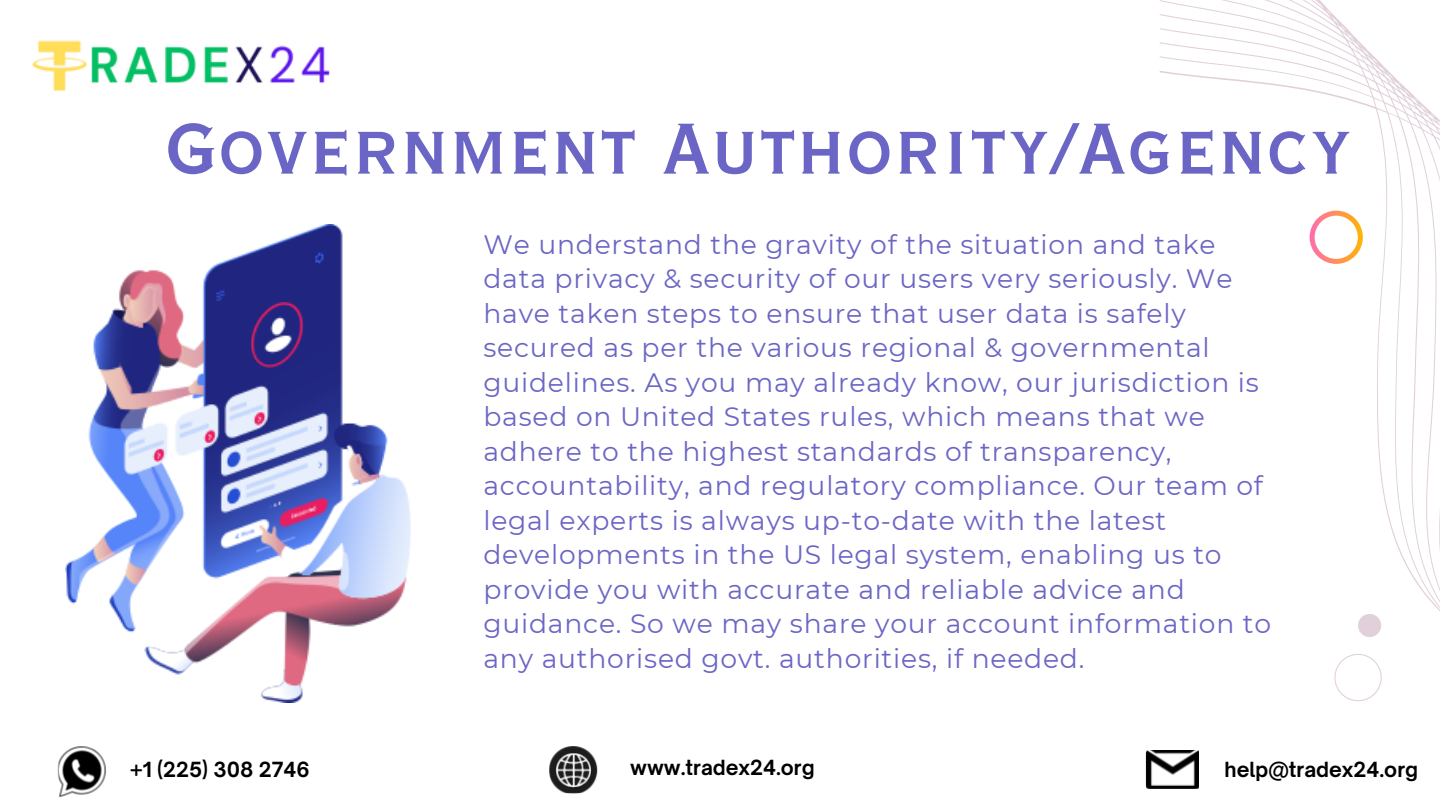
<style>
.page{position:relative;width:1440px;height:810px;background:#fff}
.page>*{position:absolute;margin:0;border:0;box-sizing:border-box;transform-origin:0 0}
.t1{font:95px "Copperplate Gothic LT Pro 30 BC";letter-spacing:.01em;color:#6b66c5}
.t2{font:26.6px/34.5px "Montserrat";letter-spacing:.03em;color:#6b66c5}
.t3{font:700 20px "Open Sauce One";color:#000}
</style>
<div class="page">
<svg style="left:1159px;top:0;width:281px;height:789px"></svg>
<svg style="left:1310px;top:211px;width:53px;height:53px"></svg>
<img style="left:32px;top:40px;width:298px;height:52px">
<img style="left:66px;top:224px;width:345px;height:478px">
<img style="left:58px;top:746px;width:49px;height:51px">
<img style="left:62px;top:750px;width:40px;height:41px">
<img style="left:550px;top:746px;width:48px;height:48px">
<img style="left:556px;top:753px;width:35px;height:35px">
<img style="left:1145px;top:750px;width:53px;height:39px">
<p class="t1" style="left:164px;top:104px;width:1190px">Government Authority/Agency</p>
<p class="t2" style="left:483px;top:227px;width:789px">We understand the gravity of the situation and take data privacy &amp; security of our users very seriously. We have taken steps to ensure that user data is safely secured as per the various regional &amp; governmental guidelines. As you may already know, our jurisdiction is based on United States rules, which means that we adhere to the highest standards of transparency, accountability, and regulatory compliance. Our team of legal experts is always up-to-date with the latest developments in the US legal system, enabling us to provide you with accurate and reliable advice and guidance. So we may share your account information to any authorised govt. authorities, if needed.</p>
<p class="t3" style="left:130px;top:757px;width:181px">+1 (225) 308 2746</p>
<p class="t3" style="left:630px;top:755px;width:186px">www.tradex24.org</p>
<p class="t3" style="left:1225px;top:757px;width:195px">help@tradex24.org</p>
</div>
